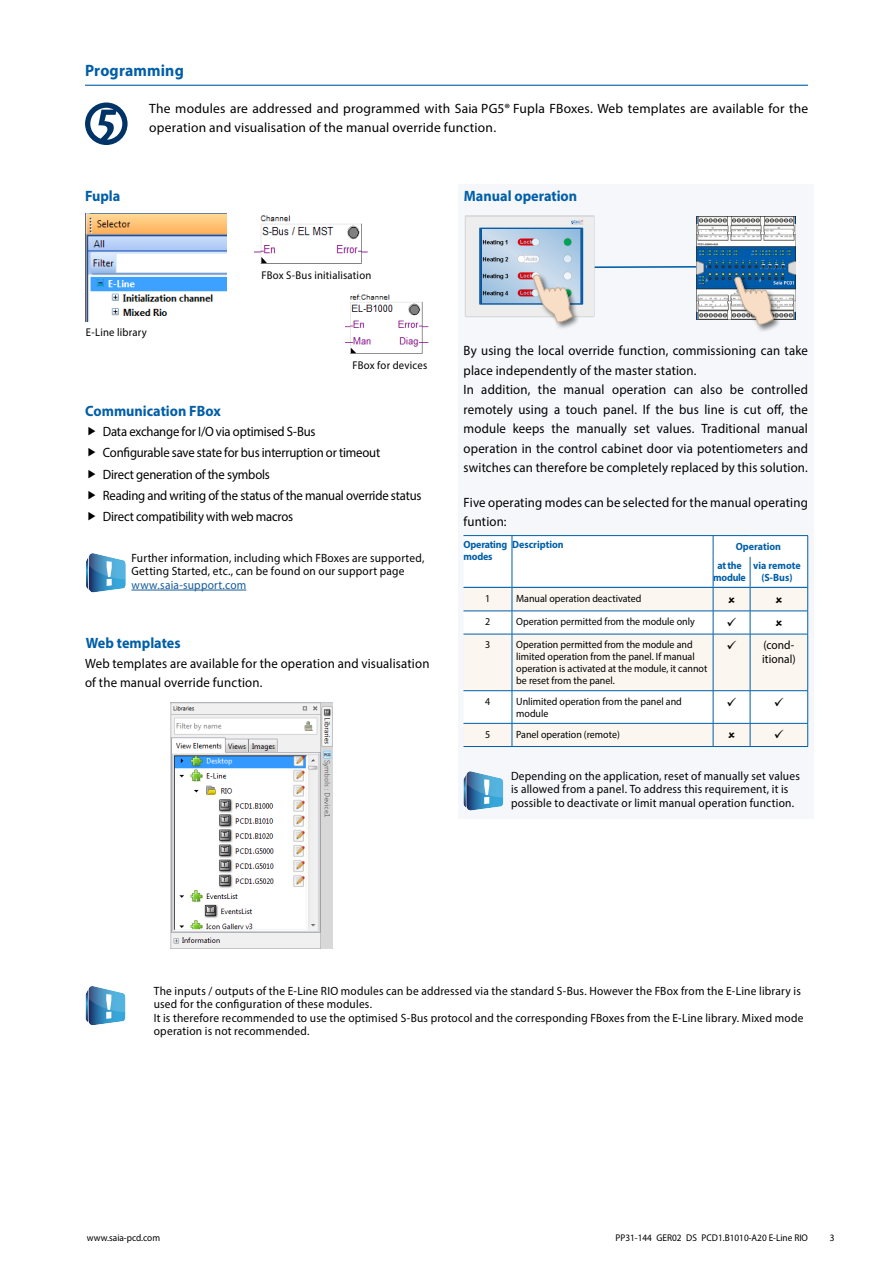
<style>
.page{position:relative;width:893px;height:1263px;background:#fff}
.page>*{position:absolute;margin:0;border:0;box-sizing:border-box;transform-origin:0 0}
.t1{font:700 16.5px "Myriad Pro";letter-spacing:.01em;color:#005ea8;scale:.95 1}
.t2{font:700 15px "Myriad Pro";color:#005ea8;scale:.95 1}
.t3{font:13.5px/19.5px "Myriad Pro";letter-spacing:.01em;color:#000;scale:.95 1}
.t4{font:13.5px/21.5px "Myriad Pro";letter-spacing:-.015em;color:#000;scale:.94 1}
.t5{font:13.5px/19.5px "Myriad Pro";letter-spacing:.01em;color:#000}
.t6{font:12px/13.5px "Myriad Pro";letter-spacing:.02em;color:#000;scale:.95 1}
.t7{font:12px "Myriad Pro";letter-spacing:.02em;color:#165b99;scale:.95 1}
.t8{font:11.25px "Myriad Pro";letter-spacing:.02em;color:#000;scale:.95 1}
.t9{font:10.5px/12px "Myriad Pro";color:#000;scale:.95 1}
.t10{font:700 10.5px/12px "Myriad Pro";letter-spacing:-.005em;color:#005ea8;scale:.95 1}
.t11{font:9.75px "Myriad Pro";color:#000;scale:.95 1}
</style>
<div class="page">
<svg style="left:86px;top:553px;width:40px;height:40px"></svg>
<hr style="left:131px;top:590px;width:115px;height:1px;background:#165b99">
<img style="left:171px;top:703px;width:162px;height:246px">
<img style="left:86px;top:214px;width:140px;height:107px">
<img style="left:254px;top:215px;width:114px;height:49px">
<svg style="left:85px;top:102px;width:43px;height:43px"></svg>
<hr style="left:85px;top:85px;width:723px;height:1px;background:#005ea8">
<img style="left:345px;top:294px;width:84px;height:60px">
<div style="left:458px;top:184px;width:356px;height:635px;background:#f5f7fb"></div>
<img style="left:696px;top:217px;width:99px;height:102px">
<div style="left:465px;top:215px;width:130px;height:102px;background:#d9dadb"></div>
<div style="left:466px;top:217px;width:127px;height:99px;background:#ededee"></div>
<div style="left:479px;top:228px;width:104px;height:77px;background:#0b5da5"></div>
<div style="left:532px;top:273px;width:49px;height:58px;background:#000;opacity:.55"></div>
<svg style="left:482px;top:220px;width:221px;height:103px"></svg>
<div style="left:733px;top:275px;width:49px;height:58px;background:#000;opacity:.55"></div>
<svg style="left:734px;top:276px;width:40px;height:49px;background:#abb1b5"></svg>
<svg style="left:463px;top:771px;width:40px;height:40px"></svg>
<div style="left:463px;top:536px;width:344px;height:51px;background:#fff"></div>
<svg style="left:463px;top:588px;width:344px;height:158px;fill:#fbf6ef"></svg>
<svg style="left:807px;top:536px;width:1px;height:21px"></svg>
<hr style="left:463px;top:587px;width:49px;height:1px;background:#005ea8">
<hr style="left:512px;top:587px;width:201px;height:1px;background:#005ea8">
<hr style="left:463px;top:611px;width:49px;height:1px;background:#005ea8">
<hr style="left:512px;top:611px;width:201px;height:1px;background:#005ea8">
<svg style="left:512px;top:587px;width:1px;height:47px"></svg>
<hr style="left:713px;top:611px;width:37px;height:1px;background:#005ea8">
<svg style="left:713px;top:588px;width:1px;height:46px"></svg>
<hr style="left:750px;top:611px;width:58px;height:1px;background:#005ea8">
<svg style="left:750px;top:588px;width:1px;height:46px"></svg>
<svg style="left:807px;top:587px;width:1px;height:47px"></svg>
<hr style="left:463px;top:634px;width:49px;height:1px;background:#005ea8">
<hr style="left:512px;top:634px;width:201px;height:1px;background:#005ea8">
<hr style="left:512px;top:634px;width:1px;height:56px;background:#005ea8">
<hr style="left:713px;top:634px;width:37px;height:1px;background:#005ea8">
<hr style="left:713px;top:634px;width:1px;height:56px;background:#005ea8">
<hr style="left:750px;top:634px;width:58px;height:1px;background:#005ea8">
<hr style="left:750px;top:634px;width:1px;height:56px;background:#005ea8">
<hr style="left:807px;top:634px;width:1px;height:56px;background:#005ea8">
<hr style="left:463px;top:690px;width:49px;height:1px;background:#005ea8">
<hr style="left:512px;top:690px;width:201px;height:1px;background:#005ea8">
<hr style="left:512px;top:691px;width:1px;height:32px;background:#005ea8">
<hr style="left:713px;top:690px;width:37px;height:1px;background:#005ea8">
<hr style="left:713px;top:691px;width:1px;height:32px;background:#005ea8">
<hr style="left:750px;top:690px;width:58px;height:1px;background:#005ea8">
<hr style="left:750px;top:691px;width:1px;height:32px;background:#005ea8">
<hr style="left:807px;top:691px;width:1px;height:32px;background:#005ea8">
<hr style="left:463px;top:723px;width:49px;height:1px;background:#005ea8">
<hr style="left:512px;top:723px;width:201px;height:1px;background:#005ea8">
<svg style="left:512px;top:723px;width:1px;height:23px"></svg>
<hr style="left:713px;top:723px;width:37px;height:1px;background:#005ea8">
<svg style="left:713px;top:723px;width:1px;height:23px"></svg>
<hr style="left:750px;top:723px;width:58px;height:1px;background:#005ea8">
<svg style="left:750px;top:723px;width:1px;height:23px"></svg>
<svg style="left:807px;top:723px;width:1px;height:23px"></svg>
<hr style="left:463px;top:746px;width:49px;height:1px;background:#005ea8">
<hr style="left:512px;top:746px;width:201px;height:1px;background:#005ea8">
<hr style="left:713px;top:746px;width:37px;height:1px;background:#005ea8">
<hr style="left:750px;top:746px;width:58px;height:1px;background:#005ea8">
<hr style="left:713px;top:587px;width:37px;height:1px;background:#005ea8">
<hr style="left:750px;top:587px;width:57px;height:1px;background:#005ea8">
<svg style="left:713px;top:536px;width:1px;height:21px"></svg>
<hr style="left:713px;top:557px;width:1px;height:30px;background:#005ea8">
<svg style="left:512px;top:536px;width:1px;height:21px"></svg>
<hr style="left:512px;top:557px;width:1px;height:30px;background:#005ea8">
<hr style="left:750px;top:557px;width:1px;height:30px;background:#005ea8">
<hr style="left:463px;top:535px;width:49px;height:1px;background:#005ea8">
<hr style="left:512px;top:535px;width:201px;height:1px;background:#005ea8">
<hr style="left:713px;top:535px;width:37px;height:1px;background:#005ea8">
<hr style="left:750px;top:535px;width:58px;height:1px;background:#005ea8">
<hr style="left:807px;top:557px;width:1px;height:30px;background:#005ea8">
<svg style="left:86px;top:986px;width:40px;height:39px"></svg>
<svg style="left:728px;top:596px;width:7px;height:7px"></svg>
<svg style="left:776px;top:596px;width:6px;height:7px"></svg>
<svg style="left:776px;top:619px;width:6px;height:7px"></svg>
<svg style="left:728px;top:732px;width:7px;height:6px"></svg>
<svg style="left:727px;top:617px;width:9px;height:9px"></svg>
<svg style="left:727px;top:697px;width:9px;height:9px"></svg>
<svg style="left:775px;top:697px;width:8px;height:9px"></svg>
<svg style="left:775px;top:730px;width:8px;height:8px"></svg>
<h1 class="t1" style="left:85px;top:64px;width:106px">Programming</h1>
<p class="t2" style="left:85px;top:190px;width:39px">Fupla</p>
<p class="t5" style="left:149px;top:99px;width:661px">The modules are addressed and programmed with Saia PG5® Fupla FBoxes. Web templates are available for the operation and visualisation of the manual override function.</p>
<p class="t8" style="left:261px;top:269px;width:117px">FBox S-Bus initialisation</p>
<p class="t2" style="left:464px;top:190px;width:121px">Manual operation</p>
<p class="t8" style="left:86px;top:326px;width:66px">E-Line library</p>
<p class="t2" style="left:85px;top:405px;width:144px">Communication FBox</p>
<p class="t8" style="left:352px;top:360px;width:80px">FBox for devices</p>
<p class="t4" style="left:103px;top:421px;width:340px">Data exchange for I/O via optimised S-Bus<br>Configurable save state for bus interruption or timeout<br>Direct generation of the symbols<br>Reading and writing of the status of the manual override status Direct compatibility with web macros</p>
<p class="t6" style="left:131px;top:551px;width:310px">Further information, including which FBoxes are supported,<br>Getting Started, etc., can be found on our support page</p>
<p class="t7" style="left:131px;top:579px;width:122px">www.saia-support.com</p>
<p class="t2" style="left:86px;top:637px;width:101px">Web templates</p>
<p class="t3" style="left:85px;top:654px;width:364px">Web templates are available for the operation and visualisation of the manual override function.</p>
<p class="t3" style="left:463px;top:341px;width:364px">By using the local override function, commissioning can take place independently of the master station.<br>In addition, the manual operation can also be controlled remotely using a touch panel. If the bus line is cut off, the module keeps the manually set values. Traditional manual operation in the control cabinet door via potentiometers and switches can therefore be completely replaced by this solution.</p>
<p class="t3" style="left:463px;top:493px;width:364px">Five operating modes can be selected for the manual operating funtion:</p>
<p class="t10" style="left:463px;top:539px;width:48px">Operating modes</p>
<p class="t10" style="left:512px;top:539px;width:56px">Description</p>
<p class="t10" style="left:717px;top:539px;width:68px;line-height:18.5px;text-indent:18px">Operation at the</p>
<p class="t10" style="left:713px;top:572px;width:36px">module</p>
<p class="t10" style="left:753px;top:560px;width:51px;text-align:center">via remote (S-Bus)</p>
<p class="t9" style="left:485px;top:593px;width:7px">1</p>
<p class="t9" style="left:516px;top:593px;width:133px">Manual operation deactivated</p>
<p class="t9" style="left:485px;top:616px;width:7px">2</p>
<p class="t9" style="left:516px;top:616px;width:189px">Operation permitted from the module only</p>
<p class="t9" style="left:485px;top:639px;width:7px">3</p>
<p class="t9" style="left:516px;top:639px;width:203px">Operation permitted from the module and limited operation from the panel. If manual operation is activated at the module, it cannot be reset from the panel.</p>
<p class="t6" style="left:727px;top:639px;width:74px;text-align:right">✓ (cond&shy;itional)</p>
<p class="t9" style="left:485px;top:696px;width:7px">4</p>
<p class="t9" style="left:516px;top:696px;width:176px">Unlimited operation from the panel and module</p>
<p class="t9" style="left:485px;top:728px;width:7px">5</p>
<p class="t9" style="left:516px;top:728px;width:111px">Panel operation (remote)</p>
<p class="t6" style="left:511px;top:770px;width:306px">Depending on the application, reset of manually set values is allowed from a panel. To address this requirement, it is possible to deactivate or limit manual operation function.</p>
<p class="t6" style="left:154px;top:984px;width:685px">The inputs / outputs of the E-Line RIO modules can be addressed via the standard S-Bus. However the FBox from the E-Line library is used for the configuration of these modules.<br>It is therefore recommended to use the optimised S-Bus protocol and the corresponding FBoxes from the E-Line library. Mixed mode operation is not recommended.</p>
<p class="t11" style="left:87px;top:1232px;width:79px">www.saia-pcd.com</p>
<p class="t11" style="left:615px;top:1232px;width:204px">PP31-144 GER02 DS PCD1.B1010-A20 E-Line RIO</p>
<p class="t11" style="left:830px;top:1232px;width:7px">3</p>
</div>
